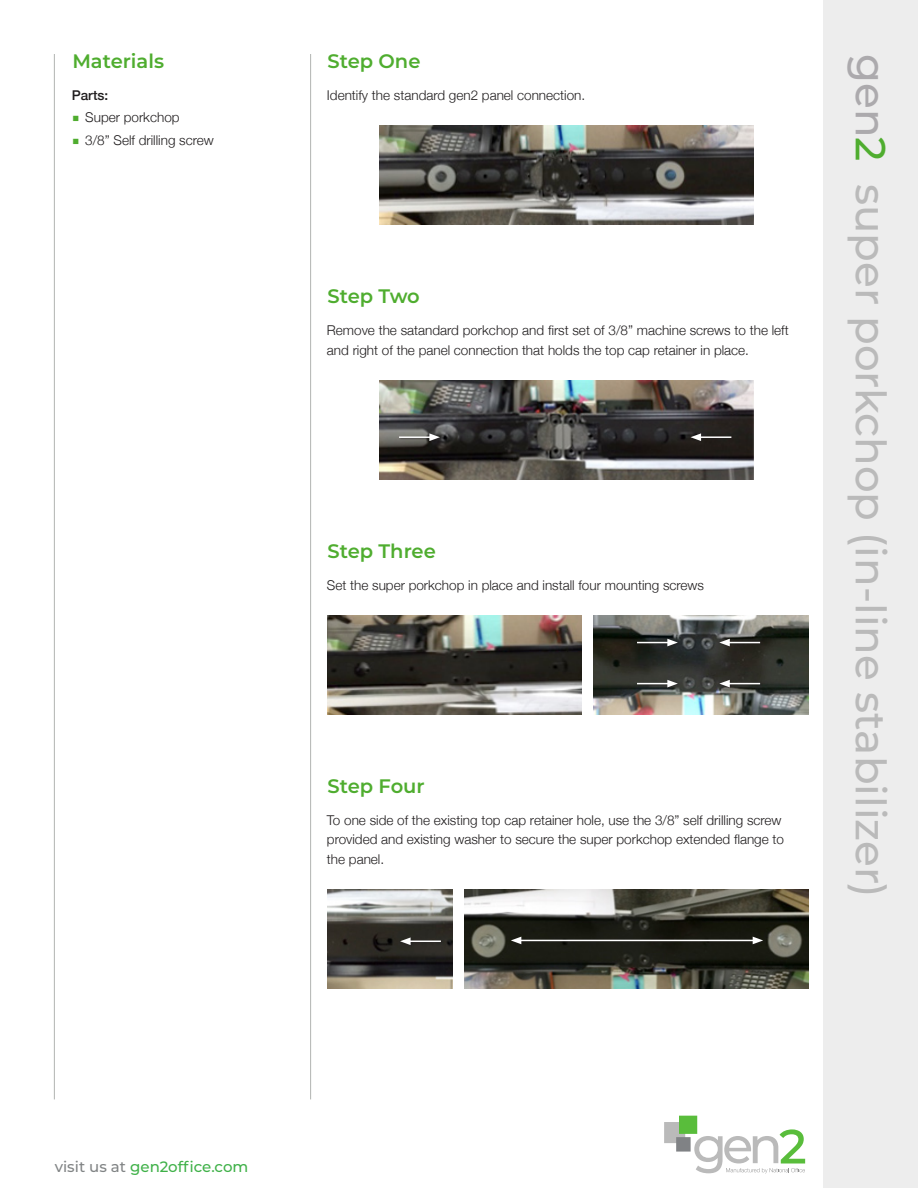
<style>
.page{position:relative;width:918px;height:1188px;background:#fff}
.page>*{position:absolute;margin:0;border:0;box-sizing:border-box;transform-origin:0 0}
.t1{font:500 42px "Montserrat";color:#bababa}
.t2{font:600 19.5px "Montserrat";color:#4fad2f}
.t3{font:500 15px "Montserrat";color:#40b149}
.t4{font:300 13.5px/19.5px "Helvetica Neue";color:#201d1e}
.t5{font:500 13.5px "Helvetica Neue";color:#201d1e}
.s1{font-family:"Montserrat";font-weight:500;color:#4fad2f}
.s2{color:#acaaad}
.s3{color:#4fad2f}
.s4{color:#818485}
</style>
<div class="page">
<div style="left:823px;top:0;width:95px;height:1188px;background:#ededed"></div>
<div style="left:664px;top:1122px;width:21px;height:21px;background:#bababa"></div>
<div style="left:679px;top:1116px;width:18px;height:18px;background:#59bd3b"></div>
<div style="left:676px;top:1137px;width:15px;height:15px;background:#808285"></div>
<svg style="left:694px;top:1129px;width:111px;height:44px"></svg>
<hr style="left:54px;top:54px;width:1px;height:1045px;background:#b2b4b2">
<hr style="left:310px;top:54px;width:1px;height:1045px;background:#b2b4b2">
<img style="left:380px;top:126px;width:373px;height:99px">
<img style="left:380px;top:380px;width:373px;height:99px">
<img style="left:328px;top:615px;width:253px;height:99px">
<img style="left:465px;top:889px;width:343px;height:99px">
<img style="left:593px;top:615px;width:216px;height:99px">
<img style="left:328px;top:889px;width:125px;height:99px">
<div style="left:399px;top:433px;width:44px;height:10px;background:#231f20;opacity:.5"></div>
<hr style="left:399px;top:436px;width:33px;height:2px;background:#fff">
<svg style="left:429px;top:433px;width:11px;height:8px"></svg>
<div style="left:690px;top:433px;width:44px;height:10px;background:#231f20"></div>
<hr style="left:699px;top:436px;width:32px;height:2px;background:#fff">
<svg style="left:691px;top:433px;width:10px;height:8px"></svg>
<div style="left:719px;top:638px;width:44px;height:11px;background:#231f20;opacity:.5"></div>
<hr style="left:727px;top:642px;width:33px;height:1px;background:#fff">
<svg style="left:719px;top:639px;width:11px;height:7px"></svg>
<div style="left:637px;top:679px;width:44px;height:11px;background:#231f20;opacity:.5"></div>
<hr style="left:637px;top:683px;width:33px;height:1px;background:#fff">
<svg style="left:667px;top:680px;width:11px;height:7px"></svg>
<div style="left:719px;top:679px;width:44px;height:11px;background:#231f20;opacity:.5"></div>
<hr style="left:727px;top:683px;width:33px;height:1px;background:#fff">
<svg style="left:719px;top:680px;width:11px;height:7px"></svg>
<div style="left:637px;top:638px;width:44px;height:11px;background:#231f20;opacity:.5"></div>
<hr style="left:637px;top:642px;width:33px;height:1px;background:#fff">
<svg style="left:667px;top:639px;width:11px;height:7px"></svg>
<div style="left:400px;top:937px;width:44px;height:10px;background:#231f20;opacity:.5"></div>
<hr style="left:408px;top:941px;width:33px;height:1px;background:#fff">
<svg style="left:400px;top:937px;width:11px;height:8px"></svg>
<div style="left:511px;top:936px;width:255px;height:10px;background:#231f20;opacity:.5"></div>
<hr style="left:519px;top:940px;width:236px;height:1px;background:#fff">
<svg style="left:753px;top:937px;width:10px;height:7px"></svg>
<svg style="left:511px;top:937px;width:10px;height:7px"></svg>
<p class="t2" style="left:72px;top:48px;width:93px">Materials</p>
<p class="t2" style="left:328px;top:48px;width:95px">Step One</p>
<p class="t5" style="left:72px;top:85px;width:38px">Parts:</p>
<p class="t4" style="left:72px;top:107px;width:109px"><span class="s1">■</span> Super porkchop</p>
<p class="t4" style="left:72px;top:129px;width:144px"><span class="s1">■</span> 3/8” Self drilling screw</p>
<p class="t4" style="left:327px;top:85px;width:260px">Identify the standard gen2 panel connection.</p>
<p class="t2" style="left:328px;top:283px;width:94px">Step Two</p>
<p class="t4" style="left:327px;top:320px;width:463px">Remove the satandard porkchop and first set of 3/8” machine screws to the left and right of the panel connection that holds the top cap retainer in place.</p>
<p class="t2" style="left:328px;top:537px;width:110px">Step Three</p>
<p class="t4" style="left:327px;top:574px;width:379px">Set the super porkchop in place and install four mounting screws</p>
<p class="t2" style="left:328px;top:772px;width:99px">Step Four</p>
<p class="t4" style="left:327px;top:809px;width:459px">To one side of the existing top cap retainer hole, use the 3/8” self drilling screw provided and existing washer to secure the super porkchop extended flange to the panel.</p>
<p class="t1" style="left:900px;top:54px;width:845px;rotate:90deg"><span class="s2">gen</span><span class="s3">2</span> super porkchop (in-line stabilizer)</p>
<p class="t3" style="left:55px;top:1156px;width:195px"><span class="s4">visit us at</span> gen2office.com</p>
</div>
